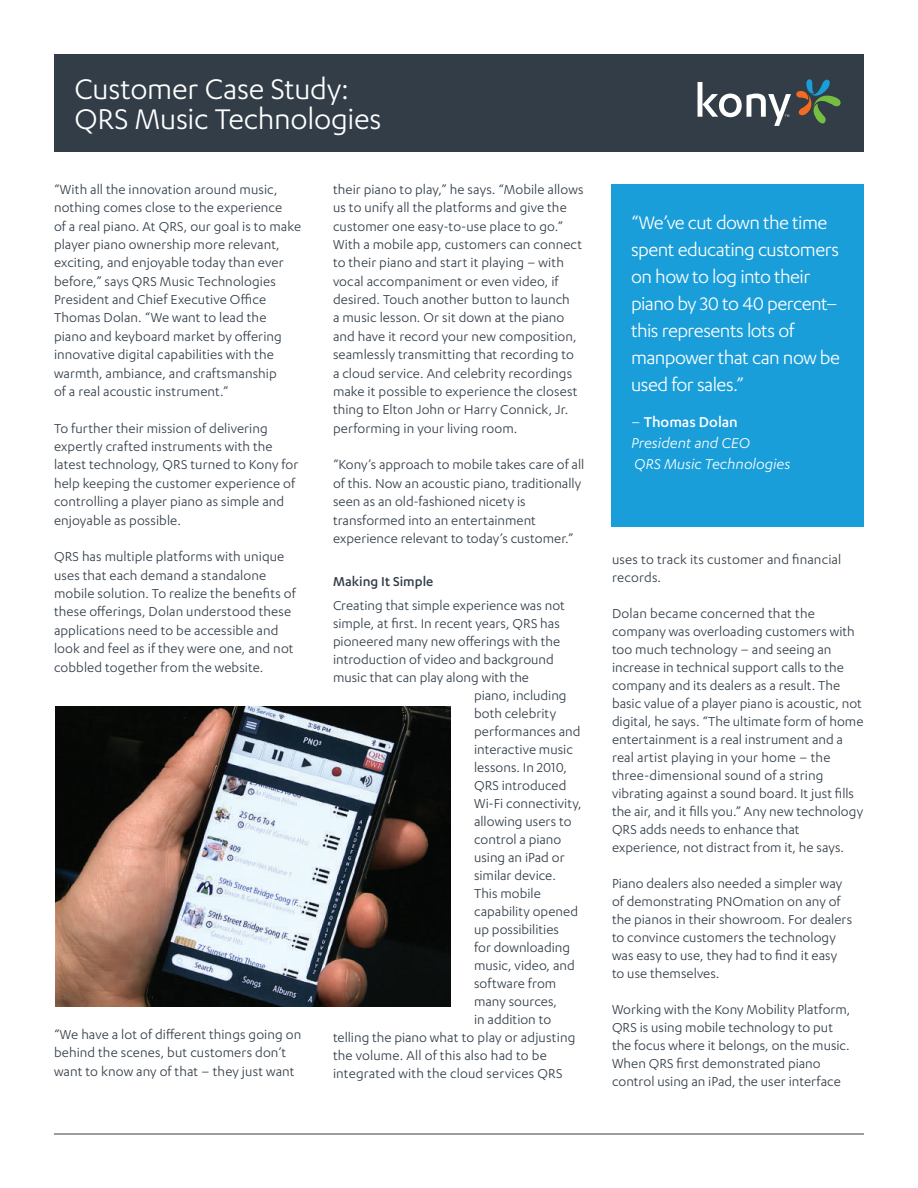
<style>
.page{position:relative;width:918px;height:1188px;background:#fff}
.page>*{position:absolute;margin:0;border:0;box-sizing:border-box;transform-origin:0 0}
.t1{font:33px/30px "Karbon";letter-spacing:-.01em;color:#fff}
.t2{font:21px/27px "Karbon";letter-spacing:-.025em;color:#fff}
.t3{font:italic 16.5px/21px "Karbon";color:#fff}
.t4{font:15px/18.3px "Karbon";letter-spacing:.005em;color:#323d47}
.t5{font:500 15px "Karbon";letter-spacing:.005em;color:#323d47}
.s1{font-style:normal}
.s2{font-weight:500;font-style:normal}
</style>
<div class="page">
<hr style="left:54px;top:1134px;width:810px;height:1px;background:#323d47">
<div style="left:612px;top:184px;width:252px;height:342px;background:#199eda"></div>
<div style="left:54px;top:54px;width:810px;height:97px;background:#323d47"></div>
<svg style="left:698px;top:79px;width:143px;height:47px"></svg>
<img style="left:55px;top:706px;width:395px;height:301px">
<h1 class="t1" style="left:75px;top:73px;width:309px">Customer Case Study:<br>QRS Music Technologies</h1>
<p class="t4" style="left:54px;top:180px;width:249px">“With all the innovation around music, nothing comes close to the experience<br>of a real piano. At QRS, our goal is to make player piano ownership more relevant, exciting, and enjoyable today than ever before,” says QRS Music Technologies President and Chief Executive Office Thomas Dolan. “We want to lead the piano and keyboard market by offering innovative digital capabilities with the warmth, ambiance, and craftsmanship<br>of a real acoustic instrument.”</p>
<p class="t4" style="left:54px;top:419px;width:246px">To further their mission of delivering expertly crafted instruments with the latest technology, QRS turned to Kony for help keeping the customer experience of controlling a player piano as simple and enjoyable as possible.</p>
<p class="t4" style="left:54px;top:547px;width:243px">QRS has multiple platforms with unique uses that each demand a standalone mobile solution. To realize the benefits of these offerings, Dolan understood these applications need to be accessible and look and feel as if they were one, and not cobbled together from the website.</p>
<p class="t4" style="left:54px;top:1025px;width:249px">“We have a lot of different things going on behind the scenes, but customers don’t want to know any of that – they just want</p>
<p class="t4" style="left:333px;top:180px;width:252px">their piano to play,” he says. “Mobile allows us to unify all the platforms and give the customer one easy-to-use place to go.” With a mobile app, customers can connect to their piano and start it playing – with vocal accompaniment or even video, if desired. Touch another button to launch<br>a music lesson. Or sit down at the piano and have it record your new composition, seamlessly transmitting that recording to a cloud service. And celebrity recordings make it possible to experience the closest thing to Elton John or Harry Connick, Jr. performing in your living room.</p>
<p class="t4" style="left:333px;top:455px;width:253px">“Kony’s approach to mobile takes care of all of this. Now an acoustic piano, traditionally seen as an old-fashioned nicety is transformed into an entertainment experience relevant to today’s customer.”</p>
<p class="t5" style="left:333px;top:573px;width:102px">Making It Simple</p>
<p class="t4" style="left:333px;top:596px;width:233px">Creating that simple experience was not</p>
<p class="t4" style="left:333px;top:614px;width:228px">simple, at first. In recent years, QRS has</p>
<p class="t4" style="left:333px;top:632px;width:229px">pioneered many new offerings with the</p>
<p class="t4" style="left:333px;top:650px;width:222px">introduction of video and background</p>
<p class="t4" style="left:333px;top:668px;width:198px">music that can play along with the</p>
<p class="t4" style="left:474px;top:686px;width:94px">piano, including</p>
<p class="t4" style="left:474px;top:704px;width:84px">both celebrity</p>
<p class="t4" style="left:474px;top:722px;width:108px">performances and</p>
<p class="t4" style="left:474px;top:740px;width:100px">interactive music</p>
<p class="t4" style="left:474px;top:758px;width:95px">lessons. In 2010,</p>
<p class="t4" style="left:474px;top:776px;width:94px">QRS introduced</p>
<p class="t4" style="left:474px;top:794px;width:109px">Wi-Fi connectivity,</p>
<p class="t4" style="left:474px;top:812px;width:99px">allowing users to</p>
<p class="t4" style="left:474px;top:830px;width:89px">control a piano</p>
<p class="t4" style="left:474px;top:848px;width:92px">using an iPad or</p>
<p class="t4" style="left:474px;top:866px;width:83px">similar device.</p>
<p class="t4" style="left:474px;top:884px;width:68px">This mobile</p>
<p class="t4" style="left:474px;top:902px;width:105px">capability opened</p>
<p class="t4" style="left:474px;top:920px;width:86px">up possibilities</p>
<p class="t4" style="left:474px;top:938px;width:98px">for downloading</p>
<p class="t4" style="left:474px;top:956px;width:102px">music, video, and</p>
<p class="t4" style="left:474px;top:974px;width:84px">software from</p>
<p class="t4" style="left:474px;top:992px;width:85px">many sources,</p>
<p class="t4" style="left:474px;top:1010px;width:79px">in addition to</p>
<p class="t4" style="left:333px;top:1028px;width:244px">telling the piano what to play or adjusting</p>
<p class="t4" style="left:333px;top:1046px;width:215px">the volume. All of this also had to be</p>
<p class="t4" style="left:333px;top:1064px;width:231px">integrated with the cloud services QRS</p>
<h2 class="t2" style="left:631px;top:209px;width:210px">“We’ve cut down the time spent educating customers on how to log into their piano by 30 to 40 percent– this represents lots of manpower that can now be used for sales.”</h2>
<p class="t3" style="left:631px;top:411px;width:161px"><span class="s1">–</span> <span class="s2">Thomas Dolan<br></span>President and CEO<br>QRS Music Technologies</p>
<p class="t4" style="left:612px;top:550px;width:231px">uses to track its customer and financial records.</p>
<p class="t4" style="left:612px;top:604px;width:253px">Dolan became concerned that the company was overloading customers with too much technology – and seeing an increase in technical support calls to the company and its dealers as a result. The basic value of a player piano is acoustic, not digital, he says. “The ultimate form of home entertainment is a real instrument and a real artist playing in your home – the three-dimensional sound of a string vibrating against a sound board. It just fills the air, and it fills you.” Any new technology QRS adds needs to enhance that experience, not distract from it, he says.</p>
<p class="t4" style="left:612px;top:874px;width:242px">Piano dealers also needed a simpler way of demonstrating PNOmation on any of the pianos in their showroom. For dealers to convince customers the technology was easy to use, they had to find it easy to use themselves.</p>
<p class="t4" style="left:612px;top:1000px;width:240px">Working with the Kony Mobility Platform, QRS is using mobile technology to put the focus where it belongs, on the music.<br>When QRS first demonstrated piano control using an iPad, the user interface</p>
</div>
